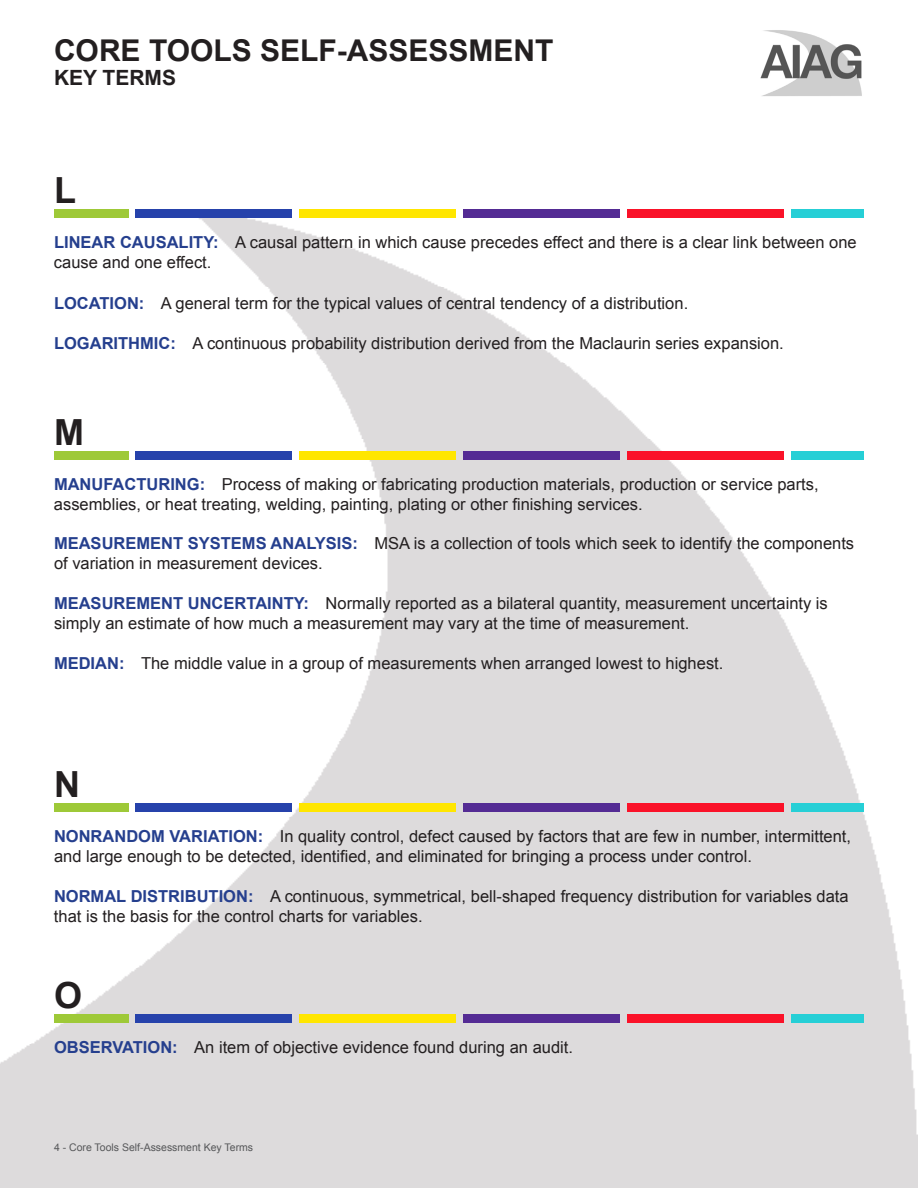
<style>
.page{position:relative;width:918px;height:1188px;background:#fff}
.page>*{position:absolute;margin:0;border:0;box-sizing:border-box;transform-origin:0 0}
.Alpha{font:700 36px "Arial";color:#231f20}
.t1{font:700 30px "Arial";color:#231f20}
.t2{font:700 21px "Arial";color:#231f20}
.Word___Def{font:16.5px/19.8px "Arial";color:#231f20}
.t3{font:10.5px "Arial";color:#57585a}
.s1{font-weight:700;color:#253f8e}
</style>
<div class="page">
<img style="left:0;top:212px;width:918px;height:976px">
<img style="left:760px;top:30px;width:102px;height:66px">
<div style="left:54px;top:210px;width:74px;height:8px;background:#9ec938"></div>
<div style="left:627px;top:210px;width:157px;height:8px;background:#fa1229"></div>
<div style="left:135px;top:210px;width:157px;height:8px;background:#2642ab"></div>
<div style="left:299px;top:210px;width:157px;height:8px;background:#ffe600"></div>
<div style="left:463px;top:210px;width:157px;height:8px;background:#542b94"></div>
<div style="left:791px;top:210px;width:73px;height:8px;background:#26cfd6"></div>
<div style="left:54px;top:452px;width:74px;height:8px;background:#9ec938"></div>
<div style="left:627px;top:452px;width:157px;height:8px;background:#fa1229"></div>
<div style="left:135px;top:452px;width:157px;height:8px;background:#2642ab"></div>
<div style="left:299px;top:452px;width:157px;height:8px;background:#ffe600"></div>
<div style="left:463px;top:452px;width:157px;height:8px;background:#542b94"></div>
<div style="left:791px;top:452px;width:73px;height:8px;background:#26cfd6"></div>
<div style="left:54px;top:804px;width:74px;height:8px;background:#9ec938"></div>
<div style="left:627px;top:804px;width:157px;height:8px;background:#fa1229"></div>
<div style="left:135px;top:804px;width:157px;height:8px;background:#2642ab"></div>
<div style="left:299px;top:804px;width:157px;height:8px;background:#ffe600"></div>
<div style="left:463px;top:804px;width:157px;height:8px;background:#542b94"></div>
<div style="left:791px;top:804px;width:73px;height:8px;background:#26cfd6"></div>
<div style="left:54px;top:1014px;width:74px;height:8px;background:#9ec938"></div>
<div style="left:627px;top:1014px;width:157px;height:8px;background:#fa1229"></div>
<div style="left:135px;top:1014px;width:157px;height:8px;background:#2642ab"></div>
<div style="left:299px;top:1014px;width:157px;height:8px;background:#ffe600"></div>
<div style="left:463px;top:1014px;width:157px;height:8px;background:#542b94"></div>
<div style="left:791px;top:1014px;width:73px;height:8px;background:#26cfd6"></div>
<p class="t1" style="left:54px;top:31px;width:501px">CORE TOOLS SELF-ASSESSMENT</p>
<p class="t2" style="left:54px;top:64px;width:124px">KEY TERMS</p>
<p class="Alpha" style="left:54px;top:167px;width:23px">L</p>
<p class="Word___Def" style="left:54px;top:233px;width:804px"><span class="s1">LINEAR CAUSALITY:</span> A causal pattern in which cause precedes effect and there is a clear link between one cause and one effect.</p>
<p class="Word___Def" style="left:54px;top:293px;width:636px"><span class="s1">LOCATION:</span> A general term for the typical values of central tendency of a distribution.</p>
<p class="Word___Def" style="left:54px;top:333px;width:731px"><span class="s1">LOGARITHMIC:</span> A continuous probability distribution derived from the Maclaurin series expansion.</p>
<p class="Alpha" style="left:54px;top:409px;width:31px">M</p>
<p class="Word___Def" style="left:54px;top:474px;width:766px"><span class="s1">MANUFACTURING:</span> Process of making or fabricating production materials, production or service parts, assemblies, or heat treating, welding, painting, plating or other finishing services.</p>
<p class="Word___Def" style="left:54px;top:533px;width:802px"><span class="s1">MEASUREMENT SYSTEMS ANALYSIS:</span> MSA is a collection of tools which seek to identify the components of variation in measurement devices.</p>
<p class="Word___Def" style="left:54px;top:594px;width:775px"><span class="s1">MEASUREMENT UNCERTAINTY:</span> Normally reported as a bilateral quantity, measurement uncertainty is simply an estimate of how much a measurement may vary at the time of measurement.</p>
<p class="Word___Def" style="left:54px;top:654px;width:671px"><span class="s1">MEDIAN:</span> The middle value in a group of measurements when arranged lowest to highest.</p>
<p class="Alpha" style="left:54px;top:761px;width:27px">N</p>
<p class="Word___Def" style="left:54px;top:826px;width:799px"><span class="s1">NONRANDOM VARIATION:</span> In quality control, defect caused by factors that are few in number, intermittent, and large enough to be detected, identified, and eliminated for bringing a process under control.</p>
<p class="Word___Def" style="left:54px;top:887px;width:796px"><span class="s1">NORMAL DISTRIBUTION:</span> A continuous, symmetrical, bell-shaped frequency distribution for variables data that is the basis for the control charts for variables.</p>
<p class="Alpha" style="left:54px;top:971px;width:30px">O</p>
<p class="Word___Def" style="left:54px;top:1037px;width:521px"><span class="s1">OBSERVATION:</span> An item of objective evidence found during an audit.</p>
<p class="t3" style="left:54px;top:1140px;width:201px">4 - Core Tools Self-Assessment Key Terms</p>
</div>
